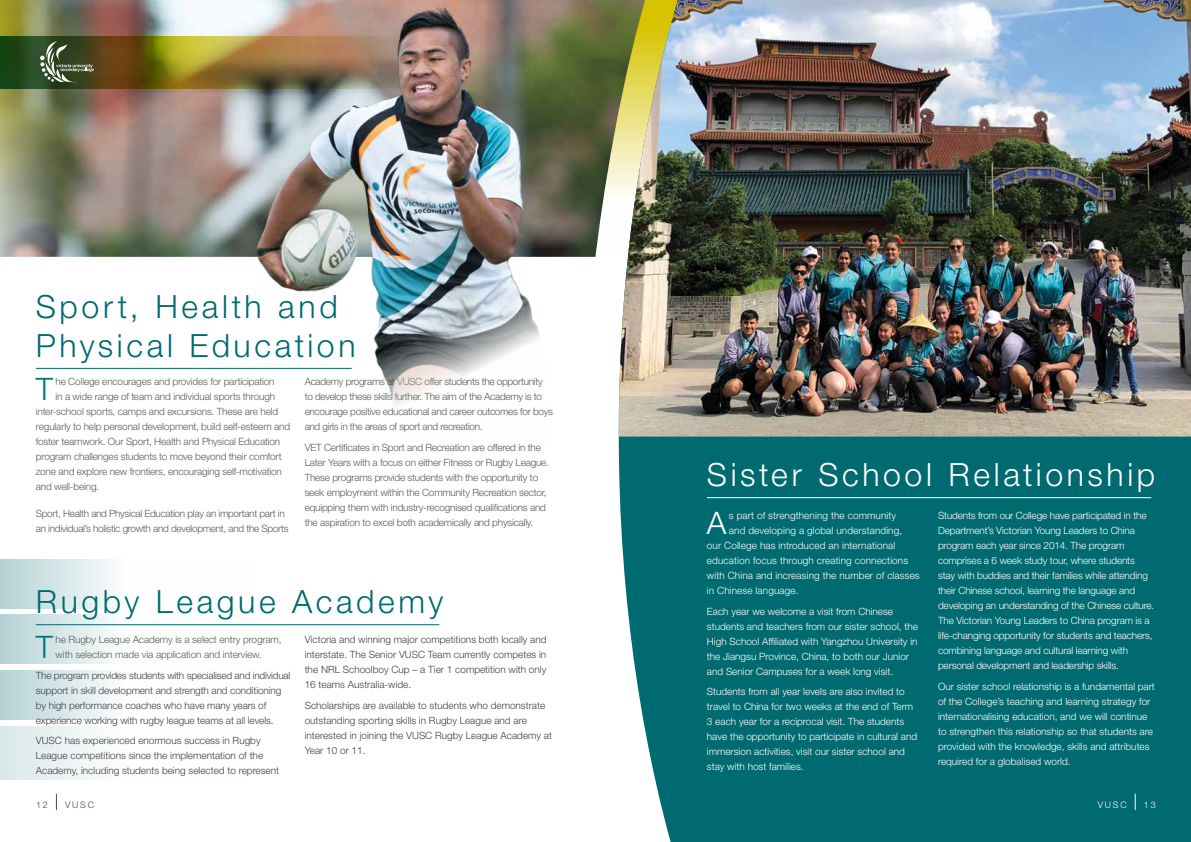
<style>
.page{position:relative;width:1191px;height:842px;background:#fff}
.page>*{position:absolute;margin:0;border:0;box-sizing:border-box;transform-origin:0 0}
.t1{font:300 32px/39px "Helvetica Neue LT Std";letter-spacing:.11em;color:#006a71}
.t2{font:300 32px "Helvetica Neue LT Std";letter-spacing:.11em;color:#fff}
.t3{font:300 31px "Helvetica Neue LT Std";color:#00757c}
.t4{font:300 31px "Helvetica Neue LT Std";color:#fff}
.t5{font:300 10px/15px "Helvetica Neue LT Std";color:#fff}
.t6{font:300 10px/15px "Helvetica Neue LT Std";letter-spacing:-.02em;color:#565f50}
.t7{font:300 10px/15px "Helvetica Neue LT Std";color:#414042}
.t8{font:300 9px "Helvetica Neue LT Std";letter-spacing:.2em;color:#444d3e}
.t9{font:300 9px "Helvetica Neue LT Std";letter-spacing:.2em;color:#fff}
</style>
<div class="page">
<svg style="left:0;top:559px;width:111px;height:49px;background:#d4e4e6"></svg>
<svg style="left:0;top:614px;width:252px;height:50px"></svg>
<svg style="left:0;top:670px;width:111px;height:50px;background:#d4e4e6"></svg>
<div style="left:0;top:726px;width:252px;height:54px;background:linear-gradient(to right,#e3edee,#fff)"></div>
<img style="left:0;top:0;width:159px;height:257px">
<hr style="left:36px;top:368px;width:316px;height:1px;background:#006a71">
<hr style="left:36px;top:624px;width:403px;height:1px;background:#006a71">
<div style="left:620px;top:437px;width:571px;height:405px;background:#006a71"></div>
<img style="left:636px;top:0;width:555px;height:437px">
<hr style="left:707px;top:497px;width:444px;height:1px;background:#fff">
<svg style="left:1135px;top:794px;width:1px;height:16px"></svg>
<svg style="left:56px;top:794px;width:1px;height:16px"></svg>
<svg style="left:0;top:36px;width:159px;height:53px;background:#464614"></svg>
<svg style="left:40px;top:41px;width:54px;height:41px;background:#586446"></svg>
<img style="left:159px;top:0;width:477px;height:507px">
<h1 class="t1" style="left:36px;top:286px;width:321px">Sport, Health and<br>Physical Education</h1>
<h2 class="t3" style="left:36px;top:370px;width:19px">T</h2>
<p class="t6" style="left:56px;top:374px;width:220px">he College encourages and provides for participation</p>
<p class="t6" style="left:56px;top:389px;width:221px">in a wide range of team and individual sports through</p>
<p class="t6" style="left:36px;top:404px;width:244px">inter-school sports, camps and excursions. These are held</p>
<p class="t6" style="left:36px;top:419px;width:256px">regularly to help personal development, build self-esteem and</p>
<p class="t6" style="left:36px;top:434px;width:246px">foster teamwork. Our Sport, Health and Physical Education</p>
<p class="t6" style="left:36px;top:449px;width:247px">program challenges students to move beyond their comfort</p>
<p class="t6" style="left:36px;top:464px;width:248px">zone and explore new frontiers, encouraging self-motivation</p>
<p class="t6" style="left:36px;top:479px;width:65px">and well-being.</p>
<p class="t6" style="left:36px;top:505px;width:254px">Sport, Health and Physical Education play an important part in an individual’s holistic growth and development, and the Sports</p>
<p class="t6" style="left:305px;top:374px;width:250px">Academy programs at VUSC offer students the opportunity to develop these skills further. The aim of the Academy is to encourage positive educational and career outcomes for boys and girls in the areas of sport and recreation.</p>
<p class="t6" style="left:305px;top:440px;width:246px">VET Certificates in Sport and Recreation are offered in the Later Years with a focus on either Fitness or Rugby League.<br>These programs provide students with the opportunity to seek employment within the Community Recreation sector, equipping them with industry-recognised qualifications and the aspiration to excel both academically and physically.</p>
<h1 class="t1" style="left:36px;top:581px;width:409px">Rugby League Academy</h1>
<h2 class="t3" style="left:36px;top:628px;width:19px">T</h2>
<p class="t6" style="left:56px;top:632px;width:227px">he Rugby League Academy is a select entry program, with selection made via application and interview.</p>
<p class="t7" style="left:36px;top:667px;width:256px">The program provides students with specialised and individual support in skill development and strength and conditioning by high performance coaches who have many years of experience working with rugby league teams at all levels.</p>
<p class="t7" style="left:36px;top:733px;width:245px">VUSC has experienced enormous success in Rugby<br>League competitions since the implementation of the<br>Academy, including students being selected to represent</p>
<p class="t7" style="left:305px;top:632px;width:243px;text-align:justify">Victoria and winning major competitions both locally and interstate. The Senior VUSC Team currently competes in the NRL Schoolboy Cup – a Tier 1 competition with only 16 teams Australia-wide.</p>
<p class="t7" style="left:305px;top:697px;width:249px">Scholarships are available to students who demonstrate outstanding sporting skills in Rugby League and are interested in joining the VUSC Rugby League Academy at Year 10 or 11.</p>
<h1 class="t2" style="left:707px;top:455px;width:450px">Sister School Relationship</h1>
<h2 class="t4" style="left:707px;top:504px;width:21px">A</h2>
<p class="t5" style="left:729px;top:508px;width:169px">s part of strengthening the community</p>
<p class="t5" style="left:938px;top:508px;width:218px">Students from our College have participated in the Department’s Victorian Young Leaders to China program each year since 2014. The program comprises a 6 week study tour, where students stay with buddies and their families while attending their Chinese school, learning the language and developing an understanding of the Chinese culture.<br>The Victorian Young Leaders to China program is a life-changing opportunity for students and teachers, combining language and cultural learning with personal development and leadership skills.</p>
<p class="t5" style="left:938px;top:678px;width:218px">Our sister school relationship is a fundamental part of the College’s teaching and learning strategy for internationalising education, and we will continue to strengthen this relationship so that students are provided with the knowledge, skills and attributes required for a globalised world.</p>
<p class="t5" style="left:729px;top:523px;width:175px">and developing a global understanding,</p>
<p class="t5" style="left:707px;top:538px;width:190px">our College has introduced an international</p>
<p class="t5" style="left:707px;top:553px;width:203px">education focus through creating connections</p>
<p class="t5" style="left:707px;top:568px;width:214px">with China and increasing the number of classes</p>
<p class="t5" style="left:707px;top:583px;width:93px">in Chinese language.</p>
<p class="t5" style="left:707px;top:603px;width:212px">Each year we welcome a visit from Chinese students and teachers from our sister school, the High School Affiliated with Yangzhou University in the Jiangsu Province, China, to both our Junior and Senior Campuses for a week long visit.</p>
<p class="t5" style="left:707px;top:684px;width:212px">Students from all year levels are also invited to travel to China for two weeks at the end of Term 3 each year for a reciprocal visit. The students have the opportunity to participate in cultural and immersion activities, visit our sister school and stay with host families.</p>
<p class="t8" style="left:36px;top:799px;width:13px">12</p>
<p class="t8" style="left:65px;top:799px;width:30px">VUSC</p>
<p class="t9" style="left:1097px;top:799px;width:30px">VUSC</p>
<p class="t9" style="left:1143px;top:799px;width:13px">13</p>
</div>
